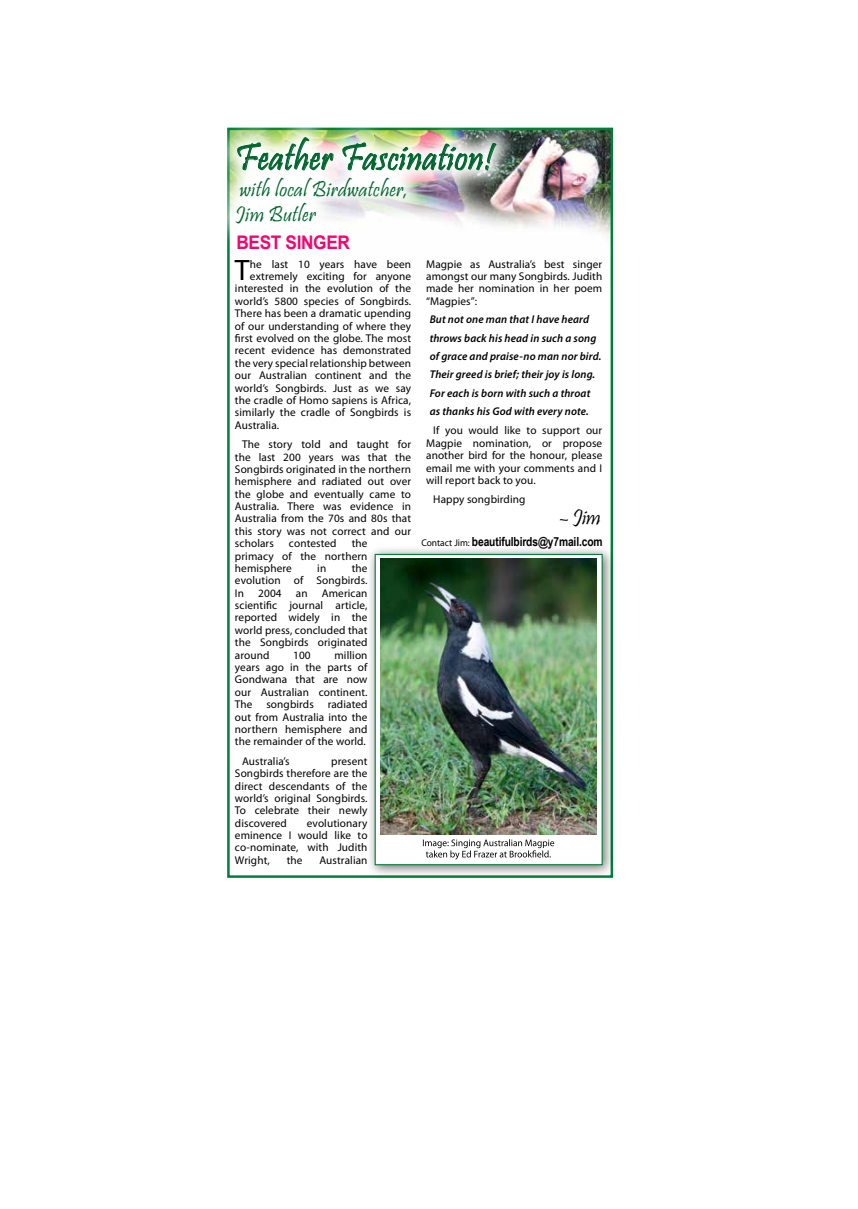
<style>
.page{position:relative;width:858px;height:1209px;background:#fff}
.page>*{position:absolute;margin:0;border:0;box-sizing:border-box;transform-origin:0 0}
.t1{font:38.75px "Pristina";letter-spacing:.02em;color:#00652e;scale:.94 1}
.t2{font:29.62px "Myriad Pro";color:#000}
.t3{font:22.5px/25px "Pristina";letter-spacing:.01em;color:#00652e}
.t4{font:22.5px "Pristina";color:#000}
.t5{font:700 18.75px "Arial";letter-spacing:-.02em;color:#ed0972;scale:.92 1}
.t6{font:700 12.5px "Arial Narrow";letter-spacing:-.01em;color:#000}
.t7{font:11.25px/12.4px "Myriad Pro";letter-spacing:.01em;color:#000;text-align:justify}
.t8{font:italic 600 11.25px/18.4px "Myriad Pro";letter-spacing:.01em;color:#000}
.s1{font-family:"Myriad Pro";font-weight:400;font-size:9.75px}
</style>
<div class="page">
<img style="left:519px;top:131px;width:91px;height:110px">
<div style="left:366px;top:545px;width:249px;height:333px;background:#000;opacity:.54"></div>
<div style="left:374px;top:554px;width:228px;height:311px;background:#fff;border:1px solid #007f3b"></div>
<div style="left:415px;top:530px;width:193px;height:24px;background:#fff;opacity:.75"></div>
<img style="left:227px;top:127px;width:292px;height:119px">
<svg style="left:237px;top:127px;width:96px;height:51px"></svg>
<img style="left:342px;top:141px;width:154px;height:38px">
<div style="left:229px;top:228px;width:129px;height:29px;background:#fff"></div>
<img style="left:380px;top:558px;width:216px;height:276px">
<svg style="left:423px;top:839px;width:131px;height:20px"></svg>
<h1 class="t1" style="left:235px;top:136px;width:275px">Feather Fascination!</h1>
<h3 class="t3" style="left:235px;top:178px;width:174px">with local Birdwatcher,<br>Jim Butler</h3>
<h3 class="t5" style="left:236px;top:230px;width:125px">BEST SINGER</h3>
<h2 class="t2" style="left:235px;top:252px;width:16px">T</h2>
<p class="t7" style="left:250px;top:257px;width:163px">he last 10 years have been</p>
<p class="t7" style="left:426px;top:257px;width:178px">Magpie as Australia’s best singer amongst our many Songbirds. Judith made her nomination in her poem “Magpies”:</p>
<p class="t8" style="left:429px;top:310px;width:173px">But not one man that I have heard throws back his head in such a song of grace and praise-no man nor bird.<br>Their greed is brief; their joy is long.<br>For each is born with such a throat as thanks his God with every note.</p>
<p class="t7" style="left:426px;top:424px;width:178px;text-indent:7px">If you would like to support our Magpie nomination, or propose another bird for the honour, please email me with your comments and I will report back to you.</p>
<p class="t7" style="left:433px;top:493px;width:94px">Happy songbirding</p>
<p class="t7" style="left:250px;top:270px;width:163px">extremely exciting for anyone</p>
<p class="t7" style="left:235px;top:282px;width:178px">interested in the evolution of the</p>
<p class="t7" style="left:235px;top:295px;width:178px">world’s 5800 species of Songbirds.</p>
<p class="t7" style="left:235px;top:307px;width:178px">There has been a dramatic upending</p>
<p class="t7" style="left:235px;top:319px;width:178px">of our understanding of where they</p>
<p class="t7" style="left:235px;top:332px;width:178px">first evolved on the globe. The most</p>
<p class="t7" style="left:235px;top:344px;width:178px">recent evidence has demonstrated</p>
<p class="t7" style="left:235px;top:356px;width:178px">the very special relationship between</p>
<p class="t7" style="left:235px;top:369px;width:178px">our Australian continent and the</p>
<p class="t7" style="left:235px;top:381px;width:178px">world’s Songbirds. Just as we say</p>
<p class="t7" style="left:235px;top:394px;width:178px">the cradle of Homo sapiens is Africa,</p>
<p class="t7" style="left:235px;top:406px;width:178px">similarly the cradle of Songbirds is</p>
<p class="t7" style="left:235px;top:418px;width:46px">Australia.</p>
<p class="t7" style="left:235px;top:438px;width:178px;text-indent:7px">The story told and taught for the last 200 years was that the Songbirds originated in the northern hemisphere and radiated out over the globe and eventually came to Australia. There was evidence in Australia from the 70s and 80s that this story was not correct and our scholars</p>
<h3 class="t4" style="left:559px;top:504px;width:43px">– Jim</h3>
<p class="t6" style="left:421px;top:531px;width:183px"><span class="s1">Contact Jim:</span> beautifulbirds@y7mail.com</p>
<p class="t7" style="left:235px;top:537px;width:134px;text-indent:117px">the primacy of the northern hemisphere</p>
<p class="t7" style="left:289px;top:537px;width:49px">contested</p>
<p class="t7" style="left:235px;top:561px;width:134px;text-indent:117px">the evolution of Songbirds.<br>In</p>
<p class="t7" style="left:317px;top:561px;width:10px">in</p>
<p class="t7" style="left:235px;top:586px;width:134px;text-indent:87px">American scientific journal article, reported widely in the world press, concluded that the Songbirds originated around</p>
<p class="t7" style="left:258px;top:586px;width:25px">2004</p>
<p class="t7" style="left:296px;top:586px;width:13px">an</p>
<p class="t7" style="left:235px;top:648px;width:134px;text-indent:99px">million years ago in the parts of Gondwana that are now our Australian continent.<br>The songbirds radiated out from Australia into the northern hemisphere and the remainder of the world.</p>
<p class="t7" style="left:242px;top:754px;width:49px">Australia’s</p>
<p class="t7" style="left:293px;top:648px;width:19px">100</p>
<p class="t7" style="left:235px;top:754px;width:134px;text-indent:96px">present Songbirds therefore are the direct descendants of the world’s original Songbirds.<br>To celebrate their newly discovered</p>
<p class="t7" style="left:235px;top:816px;width:134px;text-indent:72px">evolutionary eminence I would like to co-nominate, with Judith Wright,</p>
<p class="t7" style="left:287px;top:853px;width:17px">the</p>
<p class="t7" style="left:319px;top:853px;width:50px">Australian</p>
</div>
